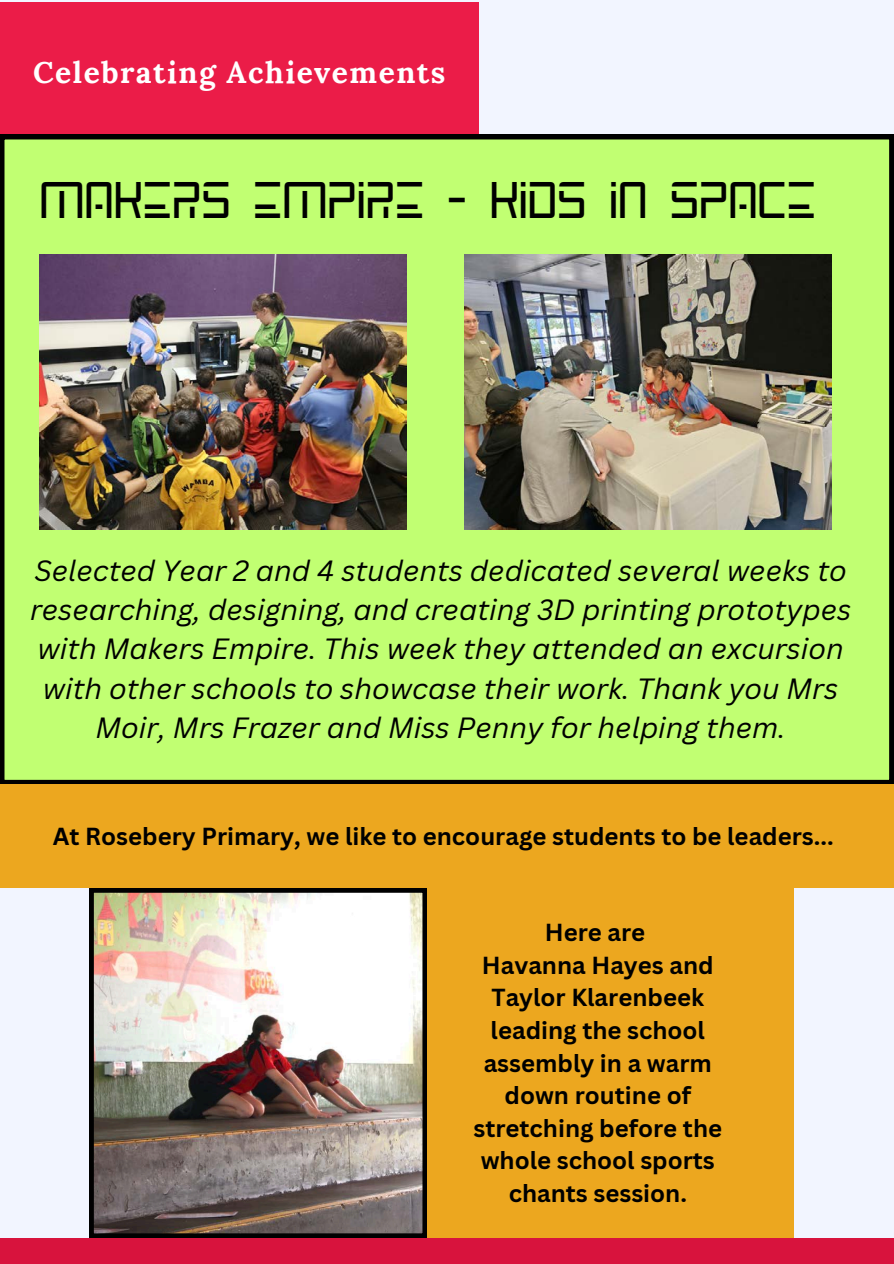
<style>
.page{position:relative;width:894px;height:1264px;background:#fff}
.page>*{position:absolute;margin:0;border:0;box-sizing:border-box;transform-origin:0 0}
.t1{font:45px "Space Ace";color:#000}
.t2{font:700 30px "Lora";letter-spacing:.05em;color:#fff}
.t3{font:italic 28.5px/39.3px "Canva Sans";color:#000;text-align:center}
.t4{font:700 24px/32.7px "Canva Sans";color:#000;text-align:center}
</style>
<div class="page">
<div style="left:0;top:0;width:893px;height:1263px;background:#f2f5ff"></div>
<div style="left:0;top:3px;width:479px;height:132px;background:#eb1c48"></div>
<div style="left:0;top:135px;width:893px;height:649px;background:#c1ff72"></div>
<img style="left:39px;top:254px;width:367px;height:276px">
<img style="left:464px;top:254px;width:367px;height:276px">
<div style="left:427px;top:875px;width:366px;height:362px;background:#eca71f"></div>
<div style="left:0;top:784px;width:893px;height:104px;background:#eca71f"></div>
<img style="left:89px;top:888px;width:338px;height:349px">
<div style="left:0;top:1237px;width:893px;height:26px;background:#d8133d"></div>
<h2 class="t2" style="left:33px;top:52px;width:414px">Celebrating Achievements</h2>
<h3 class="t1" style="left:39px;top:182px;width:778px">MAKERS EMPIRE - KIDS IN SPACE</h3>
<p class="t3" style="left:30px;top:550px;width:822px">Selected Year 2 and 4 students dedicated several weeks to researching, designing, and creating 3D printing prototypes with Makers Empire. This week they attended an excursion with other schools to showcase their work. Thank you Mrs Moir, Mrs Frazer and Miss Penny for helping them.</p>
<p class="t4" style="left:53px;top:819px;width:782px">At Rosebery Primary, we like to encourage students to be leaders...</p>
<p class="t4" style="left:544px;top:915px;width:102px">Here are</p>
<p class="t4" style="left:473px;top:947px;width:250px">Havanna Hayes and<br>Taylor Klarenbeek leading the school assembly in a warm down routine of stretching before the whole school sports chants session.</p>
</div>
